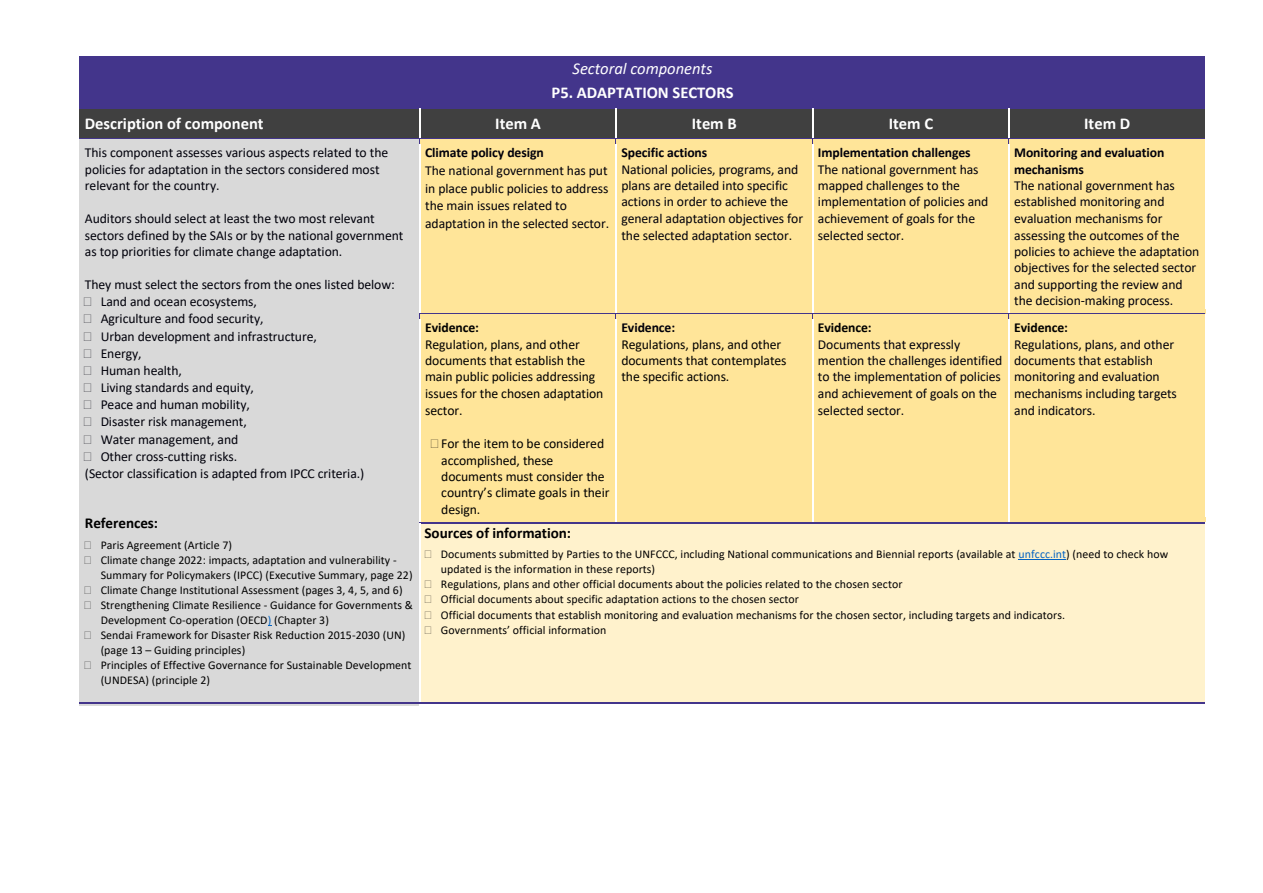
<style>
.page{position:relative;width:1263px;height:893px;background:#fff}
.page>*{position:absolute;margin:0;border:0;box-sizing:border-box;transform-origin:0 0}
.t1{font:700 16.5px/24.9px "Calibri";color:#fff;text-align:center}
.t2{font:700 15.15px "Calibri";letter-spacing:-.005em;color:#000}
.t3{font:13.65px/16.5px "Calibri";letter-spacing:-.005em;color:#00000a}
.t4{font:13.65px/16.5px "Calibri";letter-spacing:-.005em;color:#000}
.t5{font:11.85px/15px "Calibri";letter-spacing:.005em;color:#000}
.s1{font-weight:400;font-style:italic}
.s2{color:#0563c1}
.s3{font-weight:700}
.s4{font-weight:700;color:#00000a}
.s5{font-weight:700;color:#000}
</style>
<div class="page">
<div style="left:85px;top:58px;width:1115px;height:25px;background:#43358b"></div>
<div style="left:85px;top:83px;width:1115px;height:24px;background:#43358b"></div>
<hr style="left:80px;top:56px;width:1125px;height:2px;background:#43358b">
<div style="left:80px;top:109px;width:339px;height:29px;background:#404040"></div>
<div style="left:420px;top:109px;width:196px;height:29px;background:#404040"></div>
<div style="left:617px;top:109px;width:195px;height:29px;background:#404040"></div>
<div style="left:813px;top:109px;width:195px;height:29px;background:#404040"></div>
<div style="left:1009px;top:109px;width:196px;height:29px;background:#404040"></div>
<hr style="left:80px;top:107px;width:339px;height:1px;background:#43358b">
<hr style="left:420px;top:107px;width:195px;height:1px;background:#43358b">
<hr style="left:617px;top:107px;width:195px;height:1px;background:#43358b">
<hr style="left:813px;top:107px;width:195px;height:1px;background:#43358b">
<hr style="left:1009px;top:107px;width:196px;height:1px;background:#43358b">
<hr style="left:615px;top:108px;width:2px;height:30px;background:#fff">
<div style="left:80px;top:140px;width:339px;height:566px;background:#d9d9d9"></div>
<div style="left:420px;top:144px;width:196px;height:165px;background:#ffe599"></div>
<div style="left:617px;top:144px;width:195px;height:165px;background:#ffe599"></div>
<div style="left:813px;top:144px;width:195px;height:165px;background:#ffe599"></div>
<div style="left:1009px;top:144px;width:196px;height:165px;background:#ffe599"></div>
<hr style="left:80px;top:138px;width:339px;height:2px;background:#43358b">
<hr style="left:420px;top:138px;width:195px;height:2px;background:#43358b">
<hr style="left:420px;top:140px;width:195px;height:4px;background:#ffe599">
<svg style="left:615px;top:138px;width:2px;height:6px"></svg>
<hr style="left:617px;top:138px;width:195px;height:2px;background:#43358b">
<hr style="left:617px;top:140px;width:195px;height:4px;background:#ffe599">
<hr style="left:813px;top:138px;width:195px;height:2px;background:#43358b">
<hr style="left:813px;top:140px;width:195px;height:4px;background:#ffe599">
<hr style="left:1009px;top:138px;width:196px;height:2px;background:#43358b">
<hr style="left:1009px;top:140px;width:196px;height:4px;background:#ffe599">
<hr style="left:420px;top:309px;width:196px;height:4px;background:#ffe599">
<hr style="left:616px;top:309px;width:196px;height:4px;background:#ffe599">
<hr style="left:615px;top:144px;width:2px;height:169px;background:#fff">
<hr style="left:812px;top:309px;width:197px;height:4px;background:#ffe599">
<hr style="left:812px;top:144px;width:1px;height:169px;background:#fff">
<hr style="left:1009px;top:309px;width:196px;height:4px;background:#ffe599">
<hr style="left:1008px;top:144px;width:1px;height:169px;background:#fff">
<div style="left:420px;top:319px;width:196px;height:198px;background:#ffe599"></div>
<div style="left:617px;top:319px;width:195px;height:198px;background:#ffe599"></div>
<div style="left:813px;top:319px;width:195px;height:198px;background:#ffe599"></div>
<div style="left:1009px;top:319px;width:196px;height:198px;background:#ffe599"></div>
<hr style="left:420px;top:313px;width:195px;height:2px;background:#43358b">
<hr style="left:420px;top:315px;width:195px;height:4px;background:#ffe599">
<svg style="left:615px;top:313px;width:2px;height:6px"></svg>
<hr style="left:617px;top:313px;width:195px;height:2px;background:#43358b">
<hr style="left:617px;top:315px;width:195px;height:4px;background:#ffe599">
<hr style="left:813px;top:313px;width:195px;height:2px;background:#43358b">
<hr style="left:813px;top:315px;width:195px;height:4px;background:#ffe599">
<hr style="left:1009px;top:313px;width:196px;height:2px;background:#43358b">
<hr style="left:1009px;top:315px;width:196px;height:4px;background:#ffe599">
<div style="left:420px;top:517px;width:196px;height:5px;background:#ffe599"></div>
<div style="left:616px;top:517px;width:196px;height:5px;background:#ffe599"></div>
<hr style="left:615px;top:319px;width:2px;height:203px;background:#fff">
<div style="left:812px;top:517px;width:197px;height:5px;background:#ffe599"></div>
<hr style="left:812px;top:319px;width:1px;height:203px;background:#fff">
<div style="left:1009px;top:517px;width:196px;height:5px;background:#ffe599"></div>
<hr style="left:1008px;top:319px;width:1px;height:203px;background:#fff">
<div style="left:420px;top:523px;width:785px;height:179px;background:#fff2cc"></div>
<hr style="left:1018px;top:560px;width:48px;height:1px;background:#0563c1">
<hr style="left:420px;top:522px;width:195px;height:1px;background:#43358b">
<hr style="left:617px;top:522px;width:195px;height:1px;background:#43358b">
<hr style="left:813px;top:522px;width:195px;height:1px;background:#43358b">
<hr style="left:1009px;top:522px;width:196px;height:1px;background:#43358b">
<hr style="left:80px;top:702px;width:339px;height:1px;background:#43358b">
<hr style="left:420px;top:702px;width:785px;height:1px;background:#43358b">
<p class="t1" style="left:551px;top:55px;width:184px"><span class="s1">Sectoral components<br></span>P5. ADAPTATION SECTORS</p>
<p class="t1" style="left:85px;top:111px;width:180px">Description of component</p>
<p class="t1" style="left:495px;top:111px;width:47px">Item A</p>
<p class="t1" style="left:692px;top:111px;width:46px">Item B</p>
<p class="t1" style="left:889px;top:111px;width:46px">Item C</p>
<p class="t1" style="left:1084px;top:111px;width:48px">Item D</p>
<p class="t3" style="left:85px;top:144px;width:305px">This component assesses various aspects related to the policies for adaptation in the sectors considered most relevant for the country.</p>
<p class="t3" style="left:85px;top:210px;width:320px">Auditors should select at least the two most relevant sectors defined by the SAIs or by the national government as top priorities for climate change adaptation.</p>
<p class="t3" style="left:85px;top:276px;width:311px">They must select the sectors from the ones listed below:</p>
<p class="t3" style="left:101px;top:293px;width:158px">Land and ocean ecosystems,</p>
<p class="t3" style="left:101px;top:310px;width:164px">Agriculture and food security,</p>
<p class="t3" style="left:101px;top:328px;width:218px">Urban development and infrastructure,</p>
<p class="t3" style="left:101px;top:344px;width:42px">Energy,</p>
<p class="t3" style="left:101px;top:362px;width:83px">Human health,</p>
<p class="t3" style="left:101px;top:379px;width:155px">Living standards and equity,</p>
<p class="t3" style="left:101px;top:396px;width:151px">Peace and human mobility,</p>
<p class="t3" style="left:101px;top:413px;width:148px">Disaster risk management,</p>
<p class="t3" style="left:101px;top:431px;width:139px">Water management, and</p>
<p class="t3" style="left:101px;top:448px;width:138px">Other cross-cutting risks.</p>
<p class="t3" style="left:85px;top:464px;width:281px">(Sector classification is adapted from IPCC criteria.)</p>
<p class="t2" style="left:85px;top:513px;width:75px">References:</p>
<p class="t5" style="left:101px;top:537px;width:314px">Paris Agreement (Article 7)<br>Climate change 2022: impacts, adaptation and vulnerability - Summary for Policymakers (IPCC) (Executive Summary, page 22)<br>Climate Change Institutional Assessment (pages 3, 4, 5, and 6)<br>Strengthening Climate Resilience - Guidance for Governments &amp; Development Co-operation (OECD<span class="s2">)</span> (Chapter 3)<br>Sendai Framework for Disaster Risk Reduction 2015-2030 (UN) (page 13 – Guiding principles)<br>Principles of Effective Governance for Sustainable Development (UNDESA) (principle 2)</p>
<p class="t3" style="left:425px;top:143px;width:186px;line-height:17.9px"><span class="s3">Climate policy design<br></span>The national government has put in place public policies to address the main issues related to adaptation in the selected sector.</p>
<p class="t3" style="left:621px;top:144px;width:183px"><span class="s3">Specific actions<br></span>National policies, programs, and plans are detailed into specific actions in order to achieve the general adaptation objectives for the selected adaptation sector.</p>
<p class="t3" style="left:818px;top:144px;width:172px"><span class="s3">Implementation challenges<br></span>The national government has mapped challenges to the implementation of policies and achievement of goals for the selected sector.</p>
<p class="t3" style="left:1014px;top:144px;width:187px"><span class="s3">Monitoring and evaluation mechanisms<br></span>The national government has established monitoring and evaluation mechanisms for assessing the outcomes of the policies to achieve the adaptation objectives for the selected sector and supporting the review and the decision-making process.</p>
<p class="t4" style="left:425px;top:319px;width:180px"><span class="s3">Evidence:<br></span>Regulation, plans, and other documents that establish the main public policies addressing issues for the chosen adaptation sector.</p>
<p class="t4" style="left:441px;top:435px;width:170px">For the item to be considered accomplished, these documents must consider the country’s climate goals in their design.</p>
<p class="t4" style="left:621px;top:319px;width:167px"><span class="s4">Evidence:<br></span>Regulations, plans, and other documents that contemplates the specific actions.</p>
<p class="t3" style="left:818px;top:319px;width:186px"><span class="s5">Evidence:<br></span>Documents that expressly mention the challenges identified to the implementation of policies and achievement of goals on the selected sector.</p>
<p class="t3" style="left:1014px;top:319px;width:164px"><span class="s5">Evidence:<br></span>Regulations, plans, and other documents that establish monitoring and evaluation mechanisms including targets and indicators.</p>
<p class="t2" style="left:425px;top:522px;width:148px">Sources of information:</p>
<p class="t5" style="left:441px;top:546px;width:729px">Documents submitted by Parties to the UNFCCC, including National communications and Biennial reports (available at <span class="s2">unfccc.int</span>) (need to check how updated is the information in these reports)<br>Regulations, plans and other official documents about the policies related to the chosen sector<br>Official documents about specific adaptation actions to the chosen sector<br>Official documents that establish monitoring and evaluation mechanisms for the chosen sector, including targets and indicators.<br>Governments’ official information</p>
</div>
